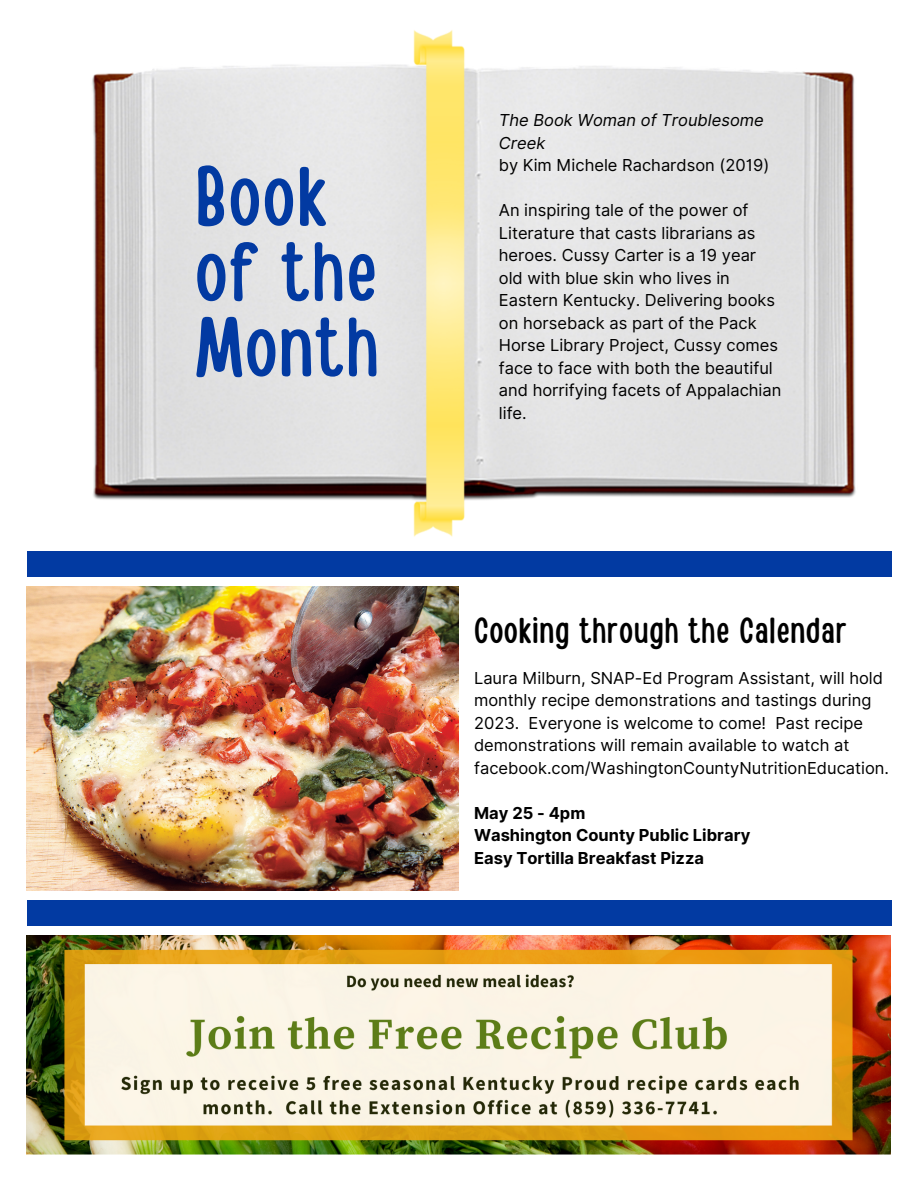
<style>
.page{position:relative;width:918px;height:1188px;background:#fff}
.page>*{position:absolute;margin:0;border:0;box-sizing:border-box;transform-origin:0 0}
.t1{font:84px/75.3px "Handy Casual Condensed";letter-spacing:.03em;color:#023aa2}
.t2{font:36px "Handy Casual Condensed";letter-spacing:.03em;color:#000}
.t3{font:16.5px/22.5px "Inter";color:#000}
.t4{font:700 16.5px/22.5px "Inter";color:#000}
.t5{font:italic 16.5px/22.5px "Inter";color:#000}
</style>
<div class="page">
<img style="left:27px;top:587px;width:432px;height:303px">
<div style="left:27px;top:551px;width:864px;height:26px;background:#023aa2"></div>
<div style="left:27px;top:900px;width:864px;height:26px;background:#023aa2"></div>
<img style="left:27px;top:935px;width:864px;height:219px">
<img style="left:92px;top:30px;width:764px;height:507px">
<h1 class="t1" style="left:196px;top:154px;width:184px">Book of the<br>Month</h1>
<p class="t5" style="left:499px;top:109px;width:266px">The Book Woman of Troublesome<br>Creek</p>
<p class="t3" style="left:499px;top:154px;width:272px">by Kim Michele Rachardson (2019)</p>
<p class="t3" style="left:499px;top:199px;width:284px">An inspiring tale of the power of<br>Literature that casts librarians as heroes. Cussy Carter is a 19 year old with blue skin who lives in<br>Eastern Kentucky. Delivering books on horseback as part of the Pack<br>Horse Library Project, Cussy comes face to face with both the beautiful and horrifying facets of Appalachian life.</p>
<h2 class="t2" style="left:474px;top:607px;width:374px">Cooking through the Calendar</h2>
<p class="t3" style="left:474px;top:667px;width:417px">Laura Milburn, SNAP-Ed Program Assistant, will hold monthly recipe demonstrations and tastings during 2023. Everyone is welcome to come! Past recipe demonstrations will remain available to watch at facebook.com/WashingtonCountyNutritionEducation.</p>
<p class="t4" style="left:474px;top:802px;width:278px">May 25 - 4pm<br>Washington County Public Library<br>Easy Tortilla Breakfast Pizza</p>
</div>
